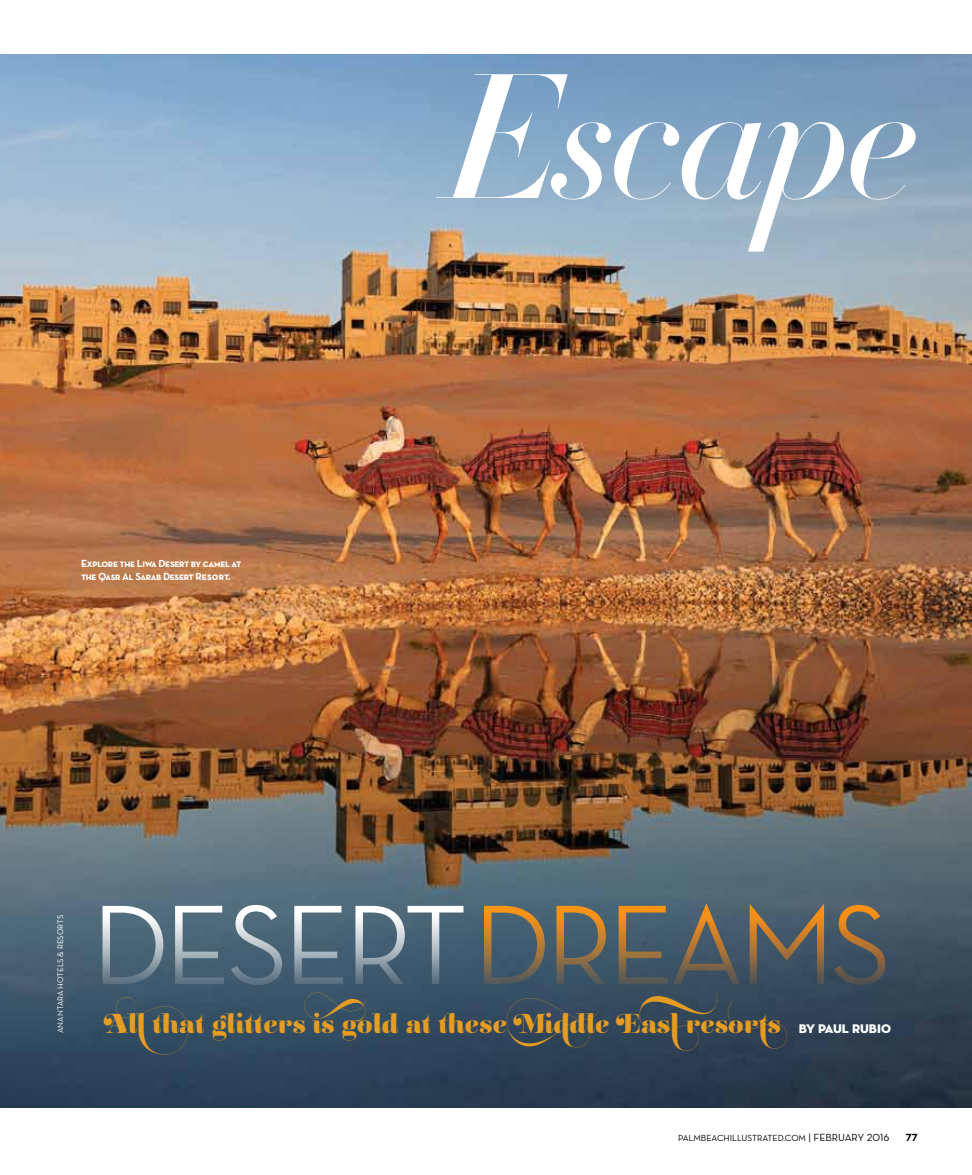
<style>
.page{position:relative;width:972px;height:1175px;background:#fff}
.page>*{position:absolute;margin:0;border:0;box-sizing:border-box;transform-origin:0 0}
.t1{font:italic 500 174.45px "HTF Didot M96";letter-spacing:-.02em;color:#fff}
.t2{font:500 114.9px "Neutra Disp";letter-spacing:-.03em;color:#fff}
.t3{font:27px "Reina 12 Pro";color:#faa61a;scale:.96 1}
.t4{font:12.75px "Neutra Display Titling";color:#fff}
.t5{font:10.5px/13.5px "Neutra Text Bold SC Alt";letter-spacing:-.035em;color:#fff}
.t6{font:10.5px "Neutra Text Bold Alt";color:#000}
.t7{font:9px "Neutra Text Book Alt";color:#000}
.t8{font:8.25px "Neutra Text";color:#fff}
.s1{color:#faa61a}
.s2{font-size:10.5px}
</style>
<div class="page">
<img style="left:0;top:54px;width:972px;height:1053px">
<p class="t5" style="left:81px;top:556px;width:162px">Explore the Liwa Desert by camel at the Qasr Al Sarab Desert Resort.</p>
<h1 class="t1" style="left:446px;top:8px;width:475px">Escape</h1>
<p class="t8" style="left:55px;top:1033px;width:120px;rotate:-90deg">Anantara Hotels &amp; R esorts</p>
<h2 class="t2" style="left:93px;top:882px;width:800px">DESERT<span class="s1">DREAMS</span></h2>
<h3 class="t3" style="left:104px;top:1008px;width:745px">Allthat glitters is gold at these Middle Eastresorts</h3>
<p class="t4" style="left:799px;top:1020px;width:94px">BY PAUL RUBIO</p>
<p class="t7" style="left:678px;top:1132px;width:213px">PALMBEACHILLUSTRATED.COM <span class="s2">| FEBRUARY 2016</span></p>
<p class="t6" style="left:906px;top:1130px;width:14px">77</p>
</div>
